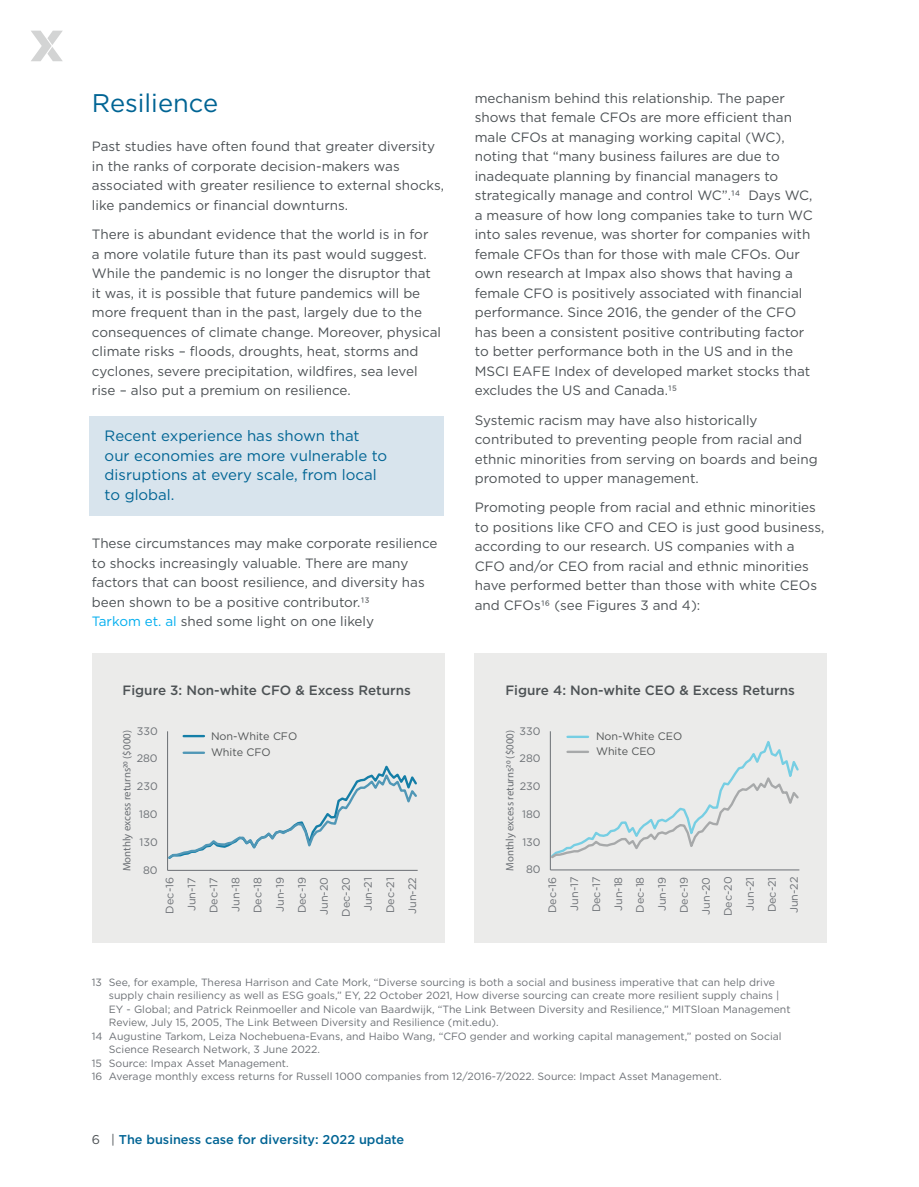
<style>
.page{position:relative;width:919px;height:1187px;background:#fff}
.page>*{position:absolute;margin:0;border:0;box-sizing:border-box;transform-origin:0 0}
.Headings_within_text{font:25.5px "Gotham";color:#006494}
.Pullouts_with_box{font:15px/19.5px "Gotham";color:#006494}
.Body_text_9_13{font:13.5px/19.5px "Gotham";letter-spacing:-.005em;color:#4d5255}
.Body_text_9_13-2{font:500 13.5px "Gotham";color:#4d5255}
.t1{font:500 12.75px "Gotham";color:#006494}
.t2{font:10.8px/22px "Gotham";color:#6c7075;text-align:center}
.t3{font:10.8px "Myriad Pro";color:#6c7075}
.t4{font:10.8px/16.5px "Gotham";letter-spacing:-.005em;color:#515455}
.Footnotes_7_9_indent{font:10.5px/13.5px "Gotham";color:#6c7075}
.s1{color:#00aeef}
.s2{font-weight:400;color:#4d5255}
</style>
<div class="page">
<svg style="left:31px;top:31px;width:32px;height:30px"></svg>
<div style="left:92px;top:653px;width:352px;height:290px;background:#ebebea"></div>
<div style="left:475px;top:653px;width:352px;height:290px;background:#ebebea"></div>
<div style="left:90px;top:416px;width:354px;height:99px;background:#d8e4ed"></div>
<hr style="left:167px;top:731px;width:1px;height:139px;background:#6c7075">
<hr style="left:167px;top:869px;width:250px;height:1px;background:#6c7075">
<svg style="left:168px;top:761px;width:249px;height:100px"></svg>
<hr style="left:184px;top:734px;width:20px;height:3px;background:#147ea7">
<hr style="left:184px;top:751px;width:20px;height:3px;background:#5097b6">
<hr style="left:550px;top:731px;width:1px;height:138px;background:#6c7075">
<hr style="left:550px;top:869px;width:249px;height:1px;background:#6c7075">
<svg style="left:550px;top:734px;width:249px;height:126px"></svg>
<hr style="left:567px;top:735px;width:21px;height:3px;background:#76cee3">
<hr style="left:567px;top:750px;width:21px;height:3px;background:#a7a9aa">
<p class="Headings_within_text" style="left:92px;top:87px;width:128px">Resilience</p>
<p class="Body_text_9_13" style="left:92px;top:136px;width:354px">Past studies have often found that greater diversity in the ranks of corporate decision-makers was associated with greater resilience to external shocks, like pandemics or financial downturns.</p>
<p class="Body_text_9_13" style="left:92px;top:224px;width:350px">There is abundant evidence that the world is in for<br>a more volatile future than its past would suggest.<br>While the pandemic is no longer the disruptor that it was, it is possible that future pandemics will be more frequent than in the past, largely due to the consequences of climate change. Moreover, physical climate risks – floods, droughts, heat, storms and cyclones, severe precipitation, wildfires, sea level rise – also put a premium on resilience.</p>
<p class="Pullouts_with_box" style="left:105px;top:425px;width:284px">Recent experience has shown that our economies are more vulnerable to disruptions at every scale, from local to global.</p>
<p class="Body_text_9_13" style="left:92px;top:533px;width:347px">These circumstances may make corporate resilience to shocks increasingly valuable. There are many factors that can boost resilience, and diversity has been shown to be a positive contributor.13<br><span class="s1">Tarkom et. al</span> shed some light on one likely</p>
<p class="Body_text_9_13" style="left:475px;top:88px;width:339px">mechanism behind this relationship. The paper shows that female CFOs are more efficient than male CFOs at managing working capital (WC), noting that “many business failures are due to inadequate planning by financial managers to strategically manage and control WC”.14 Days WC, a measure of how long companies take to turn WC into sales revenue, was shorter for companies with female CFOs than for those with male CFOs. Our own research at Impax also shows that having a female CFO is positively associated with financial performance. Since 2016, the gender of the CFO has been a consistent positive contributing factor to better performance both in the US and in the MSCI EAFE Index of developed market stocks that excludes the US and Canada.15</p>
<p class="Body_text_9_13" style="left:475px;top:409px;width:344px">Systemic racism may have also historically contributed to preventing people from racial and ethnic minorities from serving on boards and being promoted to upper management.</p>
<p class="Body_text_9_13" style="left:475px;top:497px;width:351px">Promoting people from racial and ethnic minorities to positions like CFO and CEO is just good business, according to our research. US companies with a CFO and/or CEO from racial and ethnic minorities have performed better than those with white CEOs and CFOs16 (see Figures 3 and 4):</p>
<p class="Body_text_9_13-2" style="left:122px;top:681px;width:290px">Figure 3: Non-white CFO &amp; Excess Returns</p>
<p class="Body_text_9_13-2" style="left:505px;top:681px;width:291px">Figure 4: Non-white CEO &amp; Excess Returns</p>
<p class="t3" style="left:120px;top:871px;width:142px;rotate:-90deg">Monthly excess returns20 ($000)</p>
<p class="t2" style="left:519px;top:719px;width:22px">330</p>
<p class="t2" style="left:137px;top:719px;width:23px">330</p>
<p class="t4" style="left:211px;top:727px;width:88px">Non-White CFO<br>White CFO</p>
<p class="t3" style="left:503px;top:870px;width:142px;rotate:-90deg">Monthly excess returns20 ($000)</p>
<p class="t4" style="left:596px;top:728px;width:88px;line-height:15.1px">Non-White CEO<br>White CEO</p>
<p class="t2" style="left:519px;top:747px;width:22px">280</p>
<p class="t2" style="left:137px;top:747px;width:23px">280</p>
<p class="t2" style="left:519px;top:775px;width:22px">230</p>
<p class="t2" style="left:137px;top:775px;width:22px">230</p>
<p class="t2" style="left:522px;top:802px;width:20px">180</p>
<p class="t2" style="left:139px;top:803px;width:20px">180</p>
<p class="t2" style="left:522px;top:830px;width:20px">130</p>
<p class="t2" style="left:139px;top:830px;width:20px">130</p>
<p class="t2" style="left:526px;top:858px;width:16px">80</p>
<p class="t2" style="left:143px;top:858px;width:16px">80</p>
<p class="t2" style="left:158px;top:916px;width:41px;rotate:-90deg">Dec-16<br>Jun-17<br>Dec-17<br>Jun-18<br>Dec-18<br>Jun-19<br>Dec-19<br>Jun-20<br>Dec-20<br>Jun-21<br>Dec-21<br>Jun-22</p>
<p class="t2" style="left:541px;top:916px;width:41px;rotate:-90deg">Dec-16<br>Jun-17<br>Dec-17<br>Jun-18<br>Dec-18<br>Jun-19<br>Dec-19<br>Jun-20<br>Dec-20<br>Jun-21<br>Dec-21<br>Jun-22</p>
<p class="Footnotes_7_9_indent" style="left:109px;top:974px;width:683px;text-indent:-17px">13 See, for example, Theresa Harrison and Cate Mork, “Diverse sourcing is both a social and business imperative that can help drive supply chain resiliency as well as ESG goals,” EY, 22 October 2021, How diverse sourcing can create more resilient supply chains | EY - Global; and Patrick Reinmoeller and Nicole van Baardwijk, “The Link Between Diversity and Resilience,” MITSloan Management Review, July 15, 2005, The Link Between Diversity and Resilience (mit.edu).</p>
<p class="Footnotes_7_9_indent" style="left:109px;top:1028px;width:674px;text-indent:-17px">14 Augustine Tarkom, Leiza Nochebuena-Evans, and Haibo Wang, “CFO gender and working capital management,” posted on Social<br>Science Research Network, 3 June 2022.</p>
<p class="Footnotes_7_9_indent" style="left:92px;top:1055px;width:198px">15 Source: Impax Asset Management.</p>
<p class="Footnotes_7_9_indent" style="left:92px;top:1069px;width:631px">16 Average monthly excess returns for Russell 1000 companies from 12/2016-7/2022. Source: Impact Asset Management.</p>
<p class="t1" style="left:92px;top:1130px;width:314px"><span class="s2">6 |</span> The business case for diversity: 2022 update</p>
</div>
